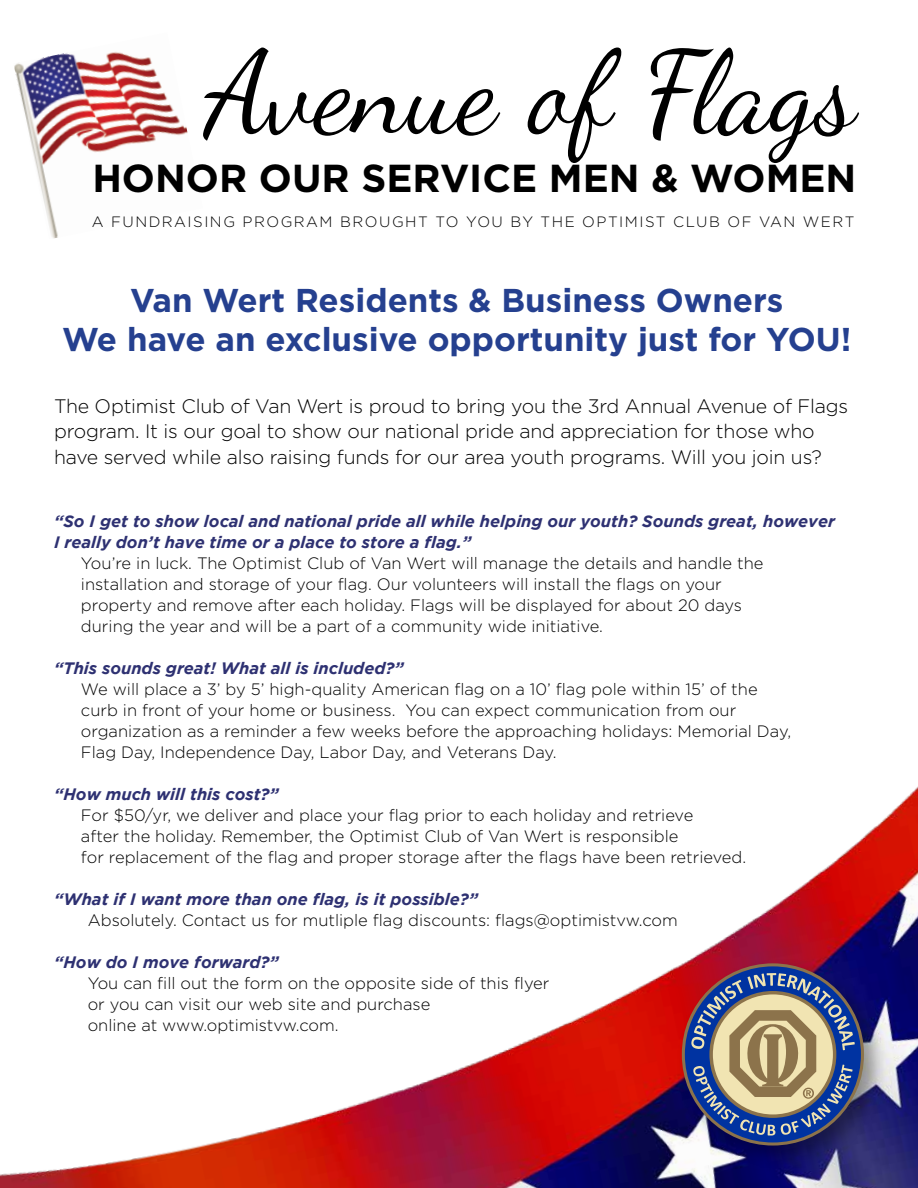
<style>
.page{position:relative;width:918px;height:1188px;background:#fff}
.page>*{position:absolute;margin:0;border:0;box-sizing:border-box;transform-origin:0 0}
.t1{font:115.5px "Dancing Script OT";color:#000}
.t2{font:700 39px "Gotham";color:#000}
.t3{font:700 33px/39.6px "Gotham";color:#25408f;text-align:center}
.t4{font:300 19.5px/25.5px "Gotham";letter-spacing:-.01em;color:#000}
.t5{font:300 16.5px/21px "Gotham";color:#000}
.t6{font:italic 700 16.5px/21px "Gotham";color:#2e3172}
.t7{font:300 15px "Gotham";letter-spacing:.1em;color:#000}
</style>
<div class="page">
<img style="left:0;top:786px;width:918px;height:402px">
<img style="left:14px;top:52px;width:174px;height:187px">
<div style="left:677px;top:958px;width:211px;height:212px;background:#000;opacity:.35"></div>
<svg style="left:682px;top:963px;width:182px;height:183px;background:#736d81"></svg>
<h1 class="t1" style="left:203px;top:24px;width:657px">Avenue of Flags</h1>
<h2 class="t2" style="left:92px;top:153px;width:766px">HONOR OUR SERVICE MEN &amp; WOMEN</h2>
<p class="t7" style="left:92px;top:214px;width:764px">A FUNDRAISING PROGRAM BROUGHT TO YOU BY THE OPTIMIST CLUB OF VAN WERT</p>
<h3 class="t3" style="left:62px;top:280px;width:791px">Van Wert Residents &amp; Business Owners<br>We have an exclusive opportunity just for YOU!</h3>
<p class="t4" style="left:54px;top:393px;width:796px">The Optimist Club of Van Wert is proud to bring you the 3rd Annual Avenue of Flags program. It is our goal to show our national pride and appreciation for those who have served while also raising funds for our area youth programs. Will you join us?</p>
<p class="t6" style="left:54px;top:510px;width:782px">“So I get to show local and national pride all while helping our youth? Sounds great, however<br>I really don’t have time or a place to store a flag.”</p>
<p class="t5" style="left:81px;top:552px;width:684px">You’re in luck. The Optimist Club of Van Wert will manage the details and handle the installation and storage of your flag. Our volunteers will install the flags on your property and remove after each holiday. Flags will be displayed for about 20 days during the year and will be a part of a community wide initiative.</p>
<p class="t6" style="left:54px;top:657px;width:352px">“This sounds great! What all is included?”</p>
<p class="t5" style="left:81px;top:678px;width:712px">We will place a 3’ by 5’ high-quality American flag on a 10’ flag pole within 15’ of the curb in front of your home or business. You can expect communication from our organization as a reminder a few weeks before the approaching holidays: Memorial Day, Flag Day, Independence Day, Labor Day, and Veterans Day.</p>
<p class="t6" style="left:54px;top:783px;width:227px">“How much will this cost?”</p>
<p class="t5" style="left:81px;top:804px;width:667px">For $50/yr, we deliver and place your flag prior to each holiday and retrieve<br>after the holiday. Remember, the Optimist Club of Van Wert is responsible<br>for replacement of the flag and proper storage after the flags have been retrieved.</p>
<p class="t6" style="left:54px;top:888px;width:426px">“What if I want more than one flag, is it possible?”</p>
<p class="t5" style="left:88px;top:909px;width:592px">Absolutely. Contact us for mutliple flag discounts: flags@optimistvw.com</p>
<p class="t6" style="left:54px;top:951px;width:227px">“How do I move forward?”</p>
<p class="t5" style="left:88px;top:972px;width:463px">You can fill out the form on the opposite side of this flyer or you can visit our web site and purchase<br>online at www.optimistvw.com.</p>
</div>
